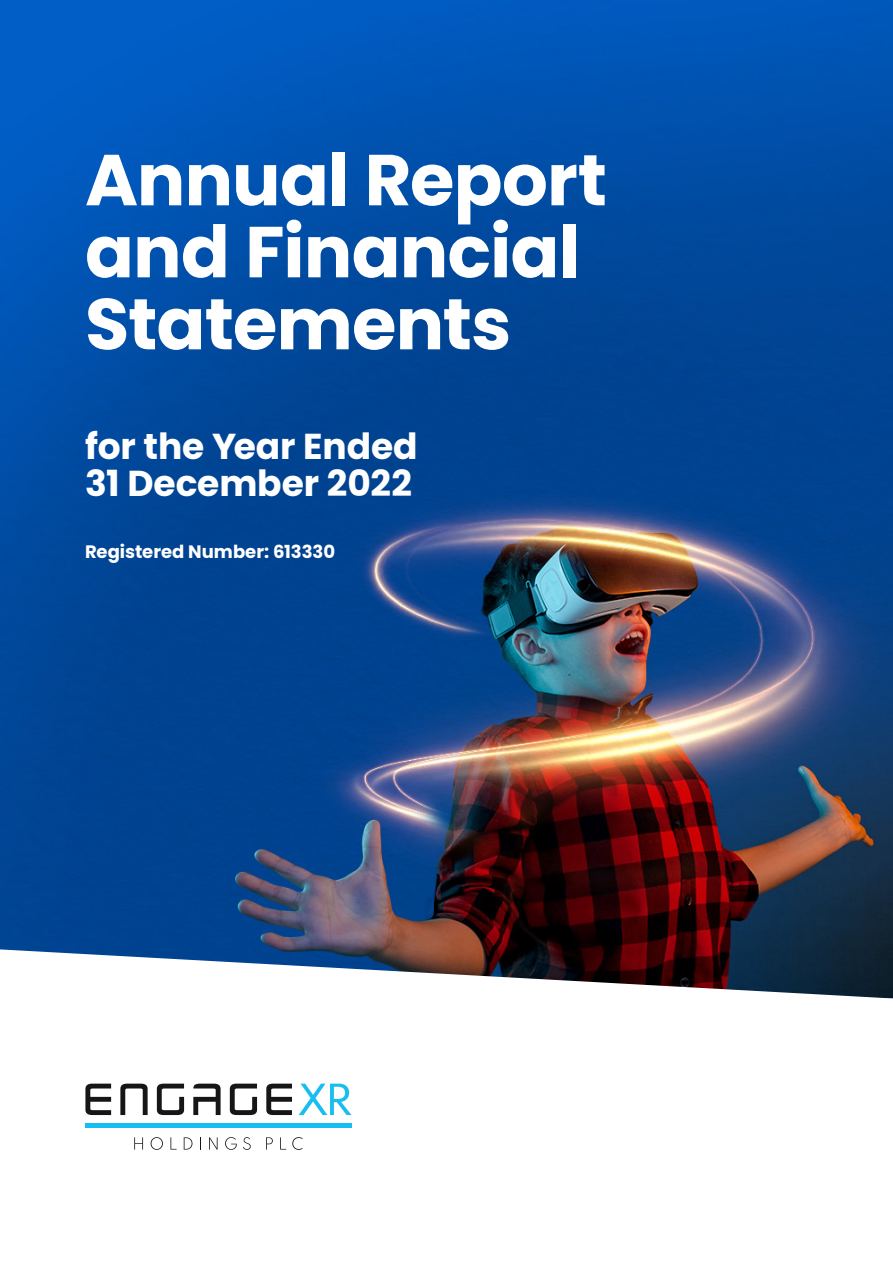
<style>
.page{position:relative;width:893px;height:1263px;background:#fff}
.page>*{position:absolute;margin:0;border:0;box-sizing:border-box;transform-origin:0 0}
.t1{font:700 72px/72px "Poppins";letter-spacing:-.01em;color:#fff}
.t2{font:700 36px/37.5px "Poppins";letter-spacing:-.005em;color:#fff}
.t3{font:700 18px "Poppins";color:#fff}
</style>
<div class="page">
<img style="left:0;top:0;width:893px;height:949px">
<svg style="left:0;top:949px;width:893px;height:201px"></svg>
<div style="left:85px;top:1123px;width:266px;height:5px;background:#19bef0"></div>
<svg style="left:85px;top:1083px;width:26px;height:32px"></svg>
<svg style="left:120px;top:1083px;width:28px;height:32px"></svg>
<svg style="left:157px;top:1083px;width:27px;height:32px"></svg>
<svg style="left:193px;top:1083px;width:28px;height:32px"></svg>
<svg style="left:230px;top:1083px;width:27px;height:32px"></svg>
<svg style="left:266px;top:1083px;width:26px;height:32px"></svg>
<svg style="left:299px;top:1083px;width:52px;height:32px"></svg>
<svg style="left:134px;top:1137px;width:9px;height:12px"></svg>
<svg style="left:151px;top:1137px;width:12px;height:13px"></svg>
<svg style="left:170px;top:1137px;width:7px;height:12px"></svg>
<svg style="left:184px;top:1137px;width:8px;height:12px"></svg>
<svg style="left:200px;top:1137px;width:1px;height:12px"></svg>
<svg style="left:209px;top:1137px;width:9px;height:12px"></svg>
<svg style="left:225px;top:1137px;width:12px;height:13px"></svg>
<svg style="left:243px;top:1137px;width:8px;height:13px"></svg>
<svg style="left:266px;top:1137px;width:7px;height:12px"></svg>
<svg style="left:280px;top:1137px;width:6px;height:12px"></svg>
<svg style="left:292px;top:1137px;width:11px;height:13px"></svg>
<p class="t1" style="left:85px;top:144px;width:523px">Annual Report and Financial<br>Statements</p>
<p class="t2" style="left:85px;top:428px;width:334px">for the Year Ended<br>31 December 2022</p>
<p class="t3" style="left:85px;top:541px;width:252px">Registered Number: 613330</p>
</div>
